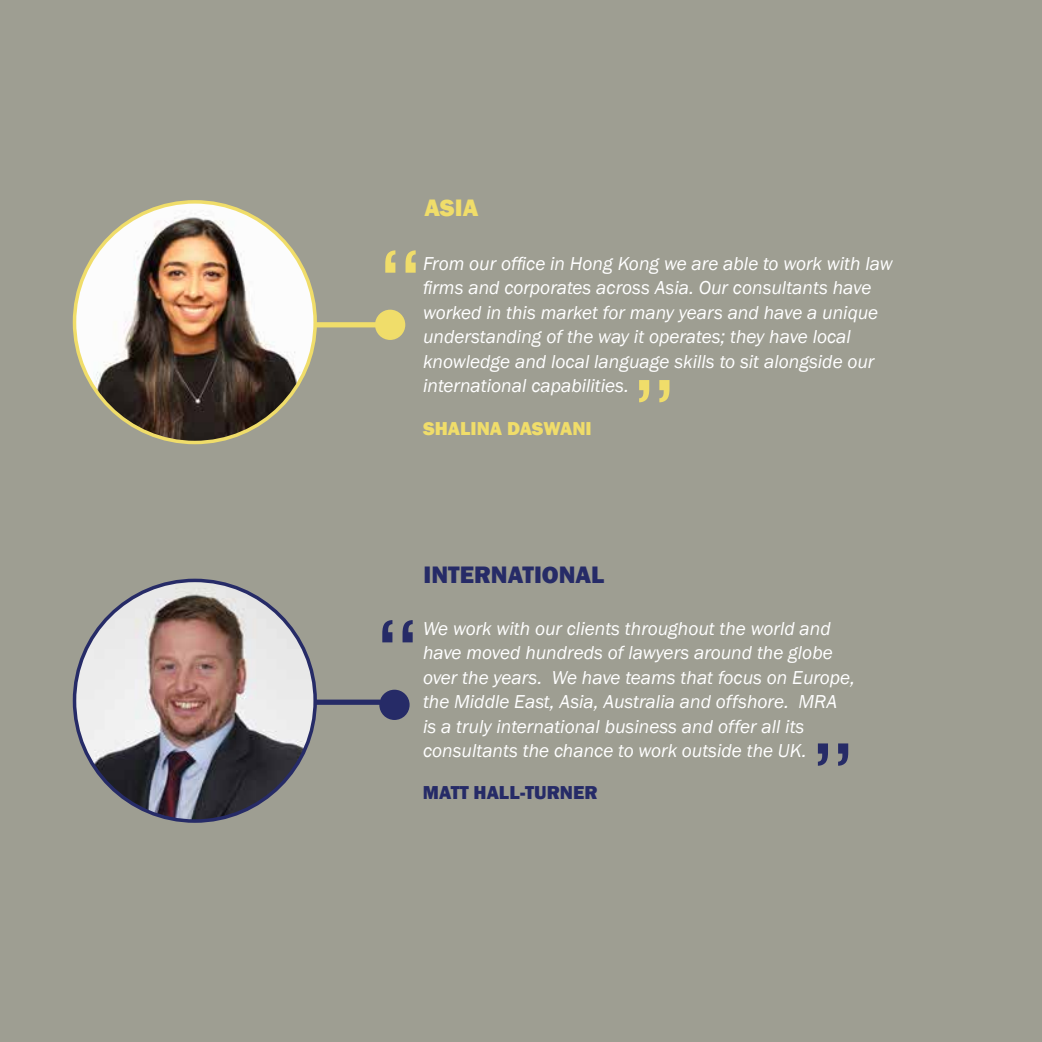
<style>
.page{position:relative;width:1042px;height:1042px;background:#9e9e92}
.page>*{position:absolute;margin:0;border:0;box-sizing:border-box;transform-origin:0 0}
.t1{font:84px "Lucida Sans Typewriter";color:#262b67}
.t2{font:84px "Lucida Sans Typewriter";color:#f0dd6a}
.t3{font:800 24.5px "Franklin Gothic";color:#262b67}
.t4{font:800 24.5px "Franklin Gothic";color:#f0dd6a}
.t5{font:italic 19.25px/24.5px "Franklin Gothic";color:#fff}
.t6{font:800 19.25px "Franklin Gothic";color:#262b67}
.t7{font:800 19.25px "Franklin Gothic";color:#f0dd6a}
</style>
<div class="page">
<div style="left:313px;top:699px;width:67px;height:6px;background:#262b67"></div>
<div style="left:380px;top:690px;width:29px;height:29px;background:#262b67;border-radius:50%"></div>
<div style="left:379px;top:690px;width:31px;height:30px;border:2px solid #262b67;border-radius:50%"></div>
<img style="left:75px;top:580px;width:240px;height:241px;border-radius:120px">
<img style="left:75px;top:202px;width:240px;height:240px;border-radius:120px">
<div style="left:314px;top:322px;width:68px;height:5px;background:#f0dd6a"></div>
<div style="left:376px;top:310px;width:28px;height:29px;background:#f0dd6a;border-radius:50%"></div>
<div style="left:375px;top:310px;width:30px;height:30px;border:2px solid #f0dd6a;border-radius:50%"></div>
<p class="t4" style="left:424px;top:191px;width:55px">ASIA</p>
<h1 class="t2" style="left:375px;top:237px;width:52px">“</h1>
<p class="t5" style="left:423px;top:252px;width:471px">From our office in Hong Kong we are able to work with law firms and corporates across Asia. Our consultants have worked in this market for many years and have a unique understanding of the way it operates; they have local knowledge and local language skills to sit alongside our international capabilities.</p>
<h1 class="t2" style="left:629px;top:367px;width:52px">”</h1>
<p class="t7" style="left:423px;top:416px;width:170px">SHALINA DASWANI</p>
<p class="t3" style="left:423px;top:559px;width:182px">INTERNATIONAL</p>
<h1 class="t1" style="left:372px;top:607px;width:52px">“</h1>
<p class="t5" style="left:423px;top:616px;width:433px">We work with our clients throughout the world and have moved hundreds of lawyers around the globe over the years. We have teams that focus on Europe, the Middle East, Asia, Australia and offshore. MRA is a truly international business and offer all its consultants the chance to work outside the UK.</p>
<p class="t6" style="left:423px;top:779px;width:176px">MATT HALL-TURNER</p>
<h1 class="t1" style="left:808px;top:730px;width:52px">”</h1>
</div>
